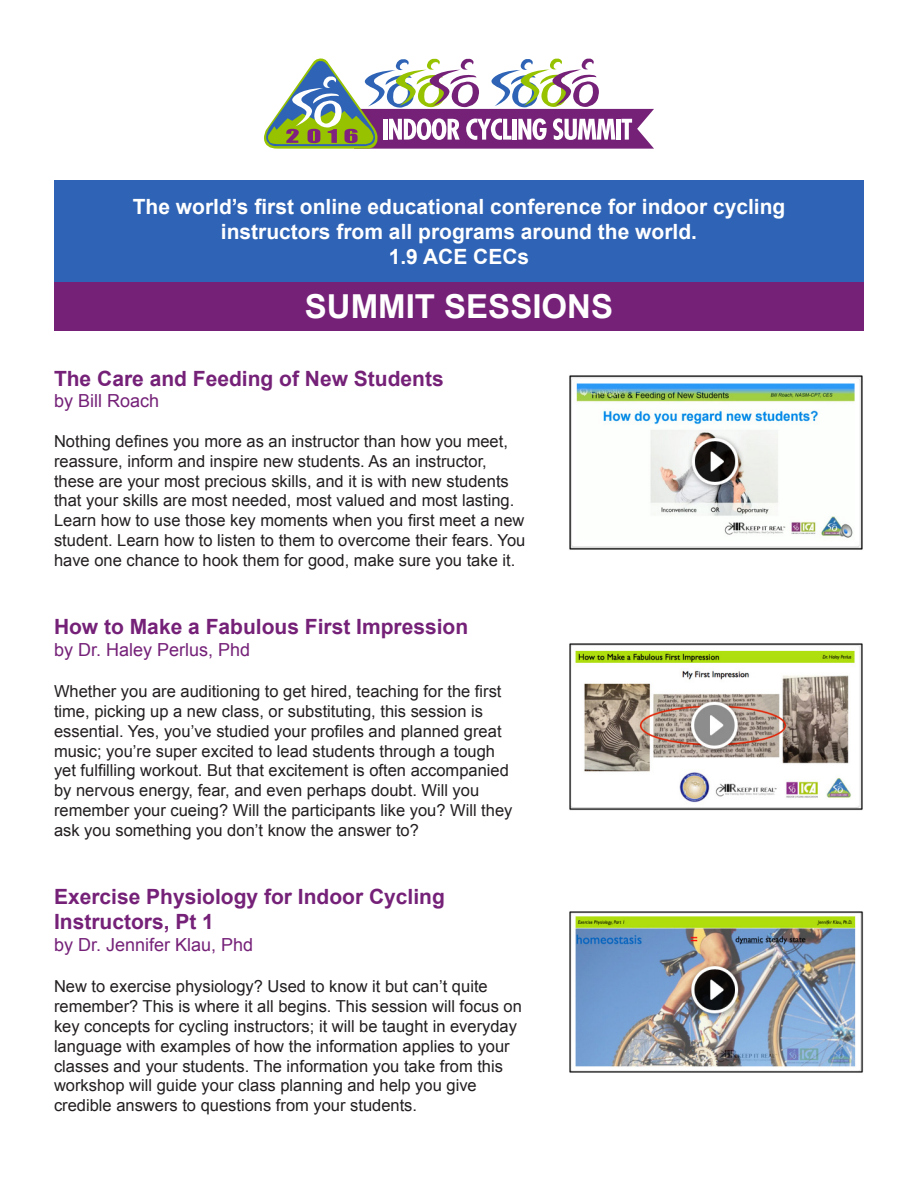
<style>
.page{position:relative;width:918px;height:1188px;background:#fff}
.page>*{position:absolute;margin:0;border:0;box-sizing:border-box;transform-origin:0 0}
.t1{font:700 33px "Arial";color:#fff}
.t2{font:700 21px/25.2px "Arial";color:#752178}
.t3{font:700 21px "Arial";color:#fff}
.t4{font:18px "Arial";color:#752178}
.t5{font:16.5px/19.8px "Arial";color:#231f20}
</style>
<div class="page">
<div style="left:54px;top:181px;width:810px;height:101px;background:#2e63b5"></div>
<svg style="left:264px;top:58px;width:390px;height:91px"></svg>
<div style="left:54px;top:282px;width:810px;height:48px;background:#752178"></div>
<img style="left:569px;top:375px;width:294px;height:175px">
<img style="left:569px;top:643px;width:294px;height:168px">
<img style="left:569px;top:911px;width:295px;height:162px">
<p class="t3" style="left:133px;top:193px;width:654px">The world’s first online educational conference for indoor cycling</p>
<p class="t3" style="left:221px;top:218px;width:478px">instructors from all programs around the world.</p>
<p class="t3" style="left:389px;top:243px;width:142px">1.9 ACE CECs</p>
<p class="t1" style="left:305px;top:285px;width:310px">SUMMIT SESSIONS</p>
<p class="t2" style="left:54px;top:366px;width:391px">The Care and Feeding of New Students</p>
<p class="t4" style="left:54px;top:389px;width:107px">by Bill Roach</p>
<p class="t5" style="left:54px;top:431px;width:473px">Nothing defines you more as an instructor than how you meet, reassure, inform and inspire new students. As an instructor, these are your most precious skills, and it is with new students that your skills are most needed, most valued and most lasting.<br>Learn how to use those key moments when you first meet a new student. Learn how to listen to them to overcome their fears. You have one chance to hook them for good, make sure you take it.</p>
<p class="t2" style="left:54px;top:615px;width:416px">How to Make a Fabulous First Impression</p>
<p class="t4" style="left:54px;top:638px;width:198px">by Dr. Haley Perlus, Phd</p>
<p class="t5" style="left:54px;top:682px;width:460px">Whether you are auditioning to get hired, teaching for the first time, picking up a new class, or substituting, this session is essential. Yes, you’ve studied your profiles and planned great music; you’re super excited to lead students through a tough yet fulfilling workout. But that excitement is often accompanied by nervous energy, fear, and even perhaps doubt. Will you remember your cueing? Will the participants like you? Will they ask you something you don’t know the answer to?</p>
<p class="t2" style="left:54px;top:885px;width:392px">Exercise Physiology for Indoor Cycling<br>Instructors, Pt 1</p>
<p class="t4" style="left:54px;top:933px;width:201px">by Dr. Jennifer Klau, Phd</p>
<p class="t5" style="left:54px;top:977px;width:469px">New to exercise physiology? Used to know it but can’t quite remember? This is where it all begins. This session will focus on key concepts for cycling instructors; it will be taught in everyday language with examples of how the information applies to your classes and your students. The information you take from this workshop will guide your class planning and help you give credible answers to questions from your students.</p>
</div>
